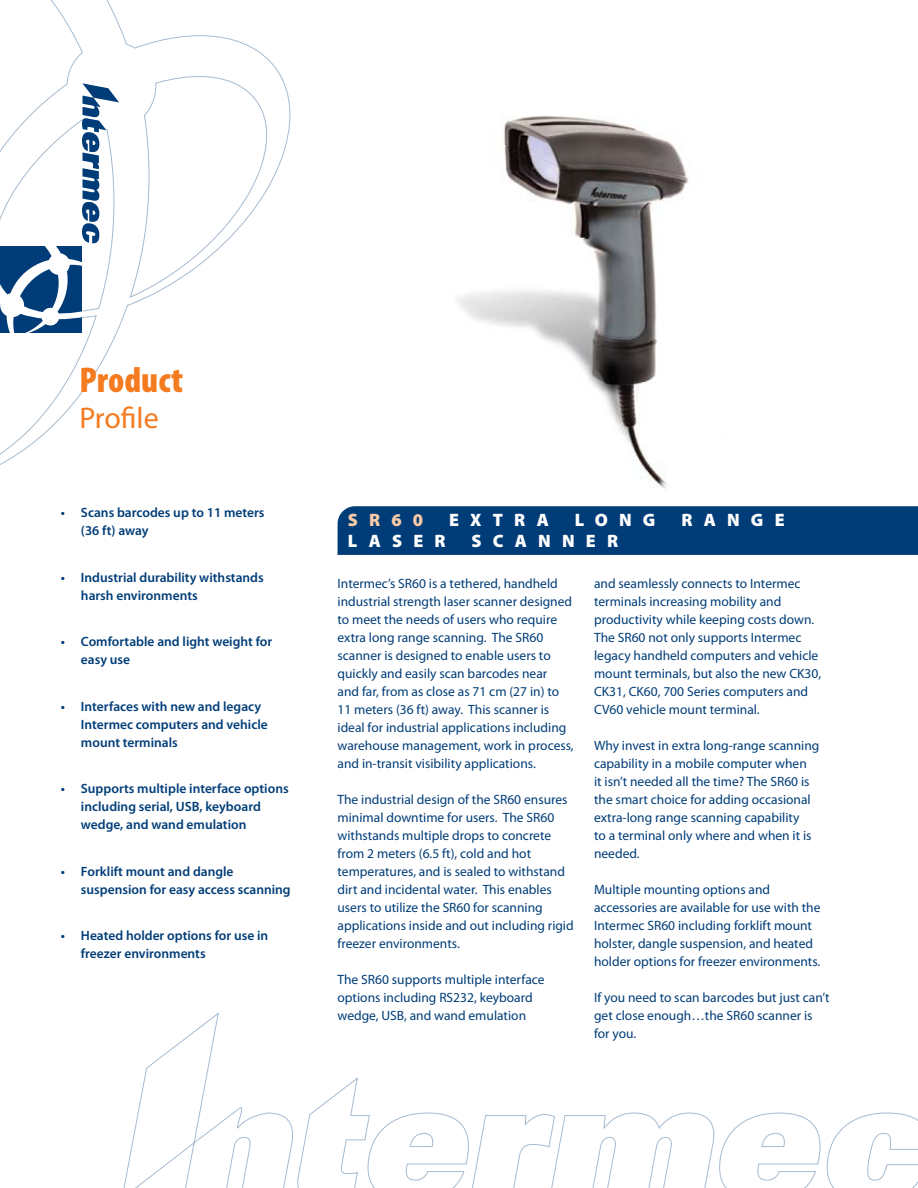
<style>
.page{position:relative;width:918px;height:1188px;background:#fff}
.page>*{position:absolute;margin:0;border:0;box-sizing:border-box;transform-origin:0 0}
.t1{font:900 condensed 36px "Myriad Pro";color:#f47b20}
.t2{font:30px "Myriad Pro";letter-spacing:-.005em;color:#f47b20}
.t3{font:900 18px "Myriad Pro";letter-spacing:.62em;color:#fff}
.t4{font:900 18px "Myriad Pro";color:#fbcaa6}
.t5{font:13.5px/18px "Myriad Pro";color:#003d78}
.t6{font:600 13.5px/18px "Myriad Pro";color:#003d78}
</style>
<div class="page">
<svg style="left:0;top:0;width:290px;height:465px"></svg>
<svg style="left:0;top:83px;width:119px;height:249px"></svg>
<div style="left:338px;top:506px;width:580px;height:49px;background:#003d78"></div>
<svg style="left:123px;top:1012px;width:795px;height:176px"></svg>
<img style="left:457px;top:115px;width:232px;height:373px">
<h1 class="t1" style="left:80px;top:359px;width:105px">Product</h1>
<h2 class="t2" style="left:80px;top:401px;width:81px">Profile</h2>
<p class="t6" style="left:81px;top:504px;width:185px;text-indent:-20px">• Scans barcodes up to 11 meters (36 ft) away</p>
<p class="t6" style="left:81px;top:568px;width:184px;text-indent:-20px">• Industrial durability withstands harsh environments</p>
<p class="t6" style="left:81px;top:633px;width:193px;text-indent:-20px">• Comfortable and light weight for easy use</p>
<p class="t6" style="left:81px;top:697px;width:188px;text-indent:-20px">• Interfaces with new and legacy<br>Intermec computers and vehicle mount terminals</p>
<p class="t6" style="left:81px;top:780px;width:209px;text-indent:-20px">• Supports multiple interface options including serial, USB, keyboard wedge, and wand emulation</p>
<p class="t6" style="left:81px;top:862px;width:211px;text-indent:-20px">• Forklift mount and dangle suspension for easy access scanning</p>
<p class="t6" style="left:81px;top:927px;width:189px;text-indent:-20px">• Heated holder options for use in freezer environments</p>
<h3 class="t4" style="left:348px;top:509px;width:77px">SR60</h3>
<h3 class="t3" style="left:449px;top:509px;width:101px">EXTRA</h3>
<h3 class="t3" style="left:575px;top:509px;width:82px">LONG</h3>
<h3 class="t3" style="left:681px;top:509px;width:105px">RANGE</h3>
<h3 class="t3" style="left:348px;top:531px;width:99px">LASER</h3>
<h3 class="t3" style="left:471px;top:531px;width:148px">SCANNER</h3>
<p class="t5" style="left:338px;top:574px;width:238px">Intermec’s SR60 is a tethered, handheld industrial strength laser scanner designed to meet the needs of users who require extra long range scanning. The SR60 scanner is designed to enable users to quickly and easily scan barcodes near<br>and far, from as close as 71 cm (27 in) to 11 meters (36 ft) away. This scanner is ideal for industrial applications including warehouse management, work in process, and in-transit visibility applications.</p>
<p class="t5" style="left:338px;top:790px;width:238px">The industrial design of the SR60 ensures minimal downtime for users. The SR60 withstands multiple drops to concrete from 2 meters (6.5 ft), cold and hot temperatures, and is sealed to withstand dirt and incidental water. This enables users to utilize the SR60 for scanning applications inside and out including rigid freezer environments.</p>
<p class="t5" style="left:338px;top:970px;width:209px">The SR60 supports multiple interface options including RS232, keyboard wedge, USB, and wand emulation</p>
<p class="t5" style="left:594px;top:574px;width:229px">and seamlessly connects to Intermec terminals increasing mobility and productivity while keeping costs down.<br>The SR60 not only supports Intermec legacy handheld computers and vehicle mount terminals, but also the new CK30, CK31, CK60, 700 Series computers and CV60 vehicle mount terminal.</p>
<p class="t5" style="left:594px;top:736px;width:227px">Why invest in extra long-range scanning capability in a mobile computer when<br>it isn’t needed all the time? The SR60 is the smart choice for adding occasional extra-long range scanning capability<br>to a terminal only where and when it is needed.</p>
<p class="t5" style="left:594px;top:880px;width:228px">Multiple mounting options and accessories are available for use with the Intermec SR60 including forklift mount holster, dangle suspension, and heated holder options for freezer environments.</p>
<p class="t5" style="left:594px;top:988px;width:237px">If you need to scan barcodes but just can’t get close enough…the SR60 scanner is for you.</p>
</div>
